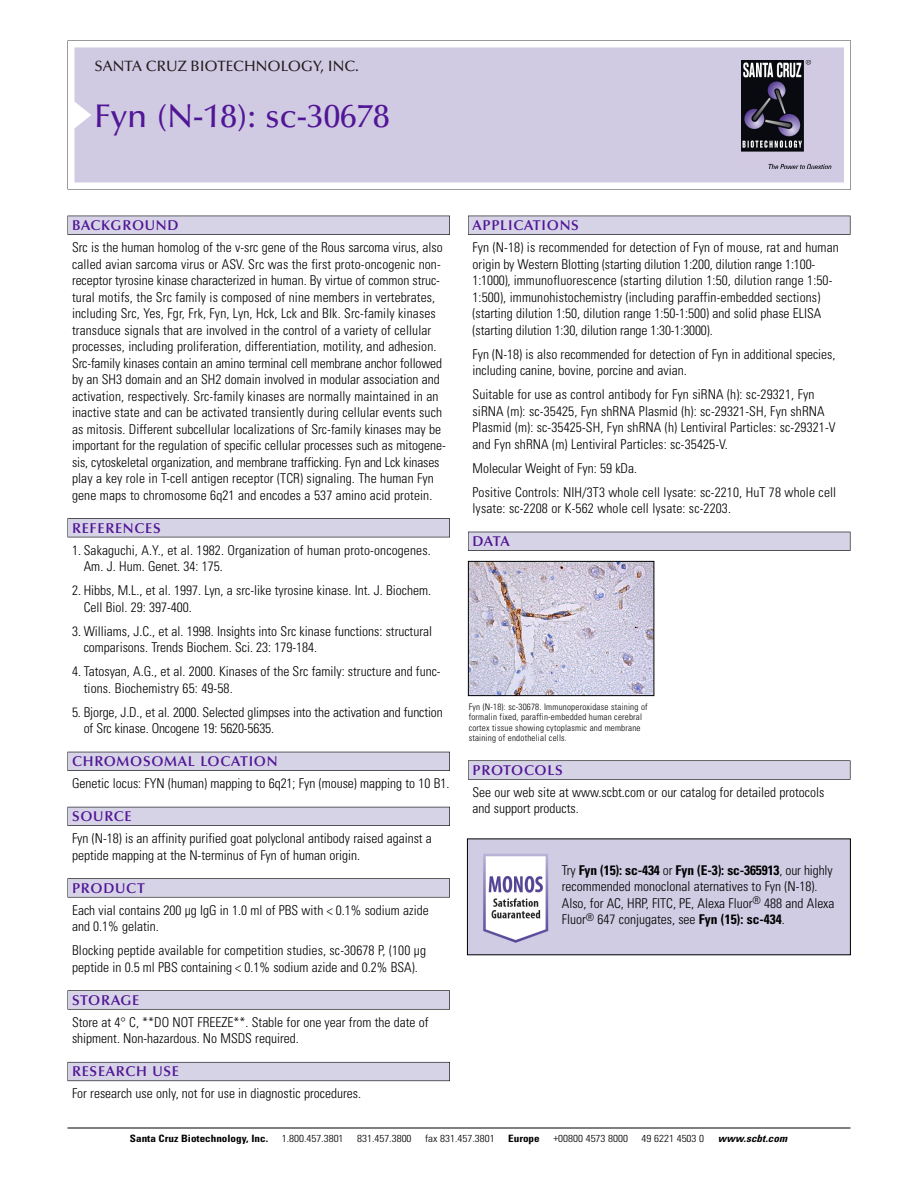
<style>
.page{position:relative;width:918px;height:1188px;background:#fff}
.page>*{position:absolute;margin:0;border:0;box-sizing:border-box;transform-origin:0 0}
.t1{font:500 33px "Optima";color:#511695}
.t2{font:500 15px "Optima";color:#231f20}
.t3{font:600 14.25px "Optima";letter-spacing:.05em;color:#511695}
.t4{font:300 condensed 13.5px/16.5px "Univers";color:#000}
.t5{font:300 condensed 10.2px "Univers";color:#000;scale:1.1 1}
.t6{font:700 condensed 10.2px "Univers";color:#000;scale:1.1 1}
.t7{font:italic 700 condensed 10.2px "Univers";letter-spacing:.005em;color:#000;scale:1.1 1}
.t8{font:300 condensed 9px/10.5px "Univers";letter-spacing:.02em;color:#000}
.s1{font-weight:700}
</style>
<div class="page">
<svg style="left:68px;top:40px;width:783px;height:149px"></svg>
<div style="left:74px;top:47px;width:770px;height:135px;background:#d1cae3"></div>
<img style="left:741px;top:60px;width:90px;height:108px">
<div style="left:68px;top:216px;width:382px;height:19px;background:#525155"></div>
<div style="left:68px;top:216px;width:381px;height:18px;background:#d7d3e7"></div>
<div style="left:68px;top:518px;width:382px;height:19px;background:#525155"></div>
<div style="left:68px;top:519px;width:381px;height:18px;background:#d7d3e7"></div>
<div style="left:68px;top:752px;width:382px;height:19px;background:#525158"></div>
<div style="left:68px;top:752px;width:381px;height:18px;background:#d7d3e7"></div>
<div style="left:68px;top:807px;width:382px;height:19px;background:#54535a"></div>
<div style="left:68px;top:807px;width:381px;height:18px;background:#d7d3e7"></div>
<svg style="left:68px;top:878px;width:382px;height:20px"></svg>
<div style="left:68px;top:879px;width:381px;height:18px;background:#d7d3e7"></div>
<div style="left:68px;top:990px;width:382px;height:20px;background:#626263"></div>
<div style="left:68px;top:991px;width:381px;height:18px;background:#d7d3e7"></div>
<div style="left:68px;top:1062px;width:382px;height:19px;background:#66646d"></div>
<div style="left:68px;top:1063px;width:381px;height:18px;background:#d7d3e7"></div>
<div style="left:468px;top:216px;width:382px;height:19px;background:#525155"></div>
<div style="left:468px;top:216px;width:382px;height:18px;background:#d7d3e7"></div>
<div style="left:468px;top:532px;width:382px;height:19px;background:#515055"></div>
<div style="left:468px;top:532px;width:382px;height:18px;background:#d7d3e7"></div>
<div style="left:468px;top:760px;width:382px;height:20px;background:#666"></div>
<div style="left:468px;top:761px;width:382px;height:18px;background:#d7d3e7"></div>
<hr style="left:68px;top:1128px;width:782px;height:1px;background:#000">
<img style="left:470px;top:563px;width:182px;height:131px">
<div style="left:468px;top:561px;width:186px;height:135px;border:1px solid #000"></div>
<img style="left:469px;top:840px;width:380px;height:113px">
<p class="t2" style="left:94px;top:61px;width:266px">SANTA CRUZ BIOTECHNOLOGY, INC.</p>
<h1 class="t1" style="left:94px;top:103px;width:297px">Fyn (N-18): sc-30678</h1>
<p class="t3" style="left:72px;top:219px;width:108px">BACKGROUND</p>
<p class="t4" style="left:72px;top:240px;width:375px">Src is the human homolog of the v-src gene of the Rous sarcoma virus, also called avian sarcoma virus or ASV. Src was the first proto-oncogenic non&shy;receptor tyrosine kinase characterized in human. By virtue of common struc&shy;tural motifs, the Src family is composed of nine members in vertebrates, including Src, Yes, Fgr, Frk, Fyn, Lyn, Hck, Lck and Blk. Src-family kinases transduce signals that are involved in the control of a variety of cellular processes, including proliferation, differentiation, motility, and adhesion.<br>Src-family kinases contain an amino terminal cell membrane anchor followed by an SH3 domain and an SH2 domain involved in modular association and activation, respectively. Src-family kinases are normally maintained in an inactive state and can be activated transiently during cellular events such as mitosis. Different subcellular localizations of Src-family kinases may be important for the regulation of specific cellular processes such as mitogene&shy;sis, cytoskeletal organization, and membrane trafficking. Fyn and Lck kinases play a key role in T-cell antigen receptor (TCR) signaling. The human Fyn gene maps to chromosome 6q21 and encodes a 537 amino acid protein.</p>
<p class="t3" style="left:72px;top:522px;width:90px">REFERENCES</p>
<p class="t4" style="left:84px;top:543px;width:349px;text-indent:-12px">1. Sakaguchi, A.Y., et al. 1982. Organization of human proto-oncogenes.<br>Am. J. Hum. Genet. 34: 175.</p>
<p class="t4" style="left:84px;top:583px;width:349px;text-indent:-12px">2. Hibbs, M.L., et al. 1997. Lyn, a src-like tyrosine kinase. Int. J. Biochem.<br>Cell Biol. 29: 397-400.</p>
<p class="t4" style="left:84px;top:624px;width:350px;text-indent:-12px">3. Williams, J.C., et al. 1998. Insights into Src kinase functions: structural comparisons. Trends Biochem. Sci. 23: 179-184.</p>
<p class="t4" style="left:84px;top:664px;width:359px;text-indent:-12px">4. Tatosyan, A.G., et al. 2000. Kinases of the Src family: structure and func&shy;tions. Biochemistry 65: 49-58.</p>
<p class="t4" style="left:84px;top:705px;width:361px;text-indent:-12px">5. Bjorge, J.D., et al. 2000. Selected glimpses into the activation and function of Src kinase. Oncogene 19: 5620-5635.</p>
<p class="t3" style="left:72px;top:756px;width:207px">CHROMOSOMAL LOCATION</p>
<p class="t4" style="left:72px;top:776px;width:379px">Genetic locus: FYN (human) mapping to 6q21; Fyn (mouse) mapping to 10 B1.</p>
<p class="t3" style="left:72px;top:811px;width:61px">SOURCE</p>
<p class="t4" style="left:72px;top:831px;width:361px">Fyn (N-18) is an affinity purified goat polyclonal antibody raised against a peptide mapping at the N-terminus of Fyn of human origin.</p>
<p class="t3" style="left:72px;top:882px;width:74px">PRODUCT</p>
<p class="t4" style="left:72px;top:903px;width:358px">Each vial contains 200 µg IgG in 1.0 ml of PBS with &lt; 0.1% sodium azide and 0.1% gelatin.</p>
<p class="t4" style="left:72px;top:943px;width:356px">Blocking peptide available for competition studies, sc-30678 P, (100 µg peptide in 0.5 ml PBS containing &lt; 0.1% sodium azide and 0.2% BSA).</p>
<p class="t3" style="left:72px;top:994px;width:69px">STORAGE</p>
<p class="t4" style="left:72px;top:1015px;width:358px">Store at 4° C, **DO NOT FREEZE**. Stable for one year from the date of shipment. Non-hazardous. No MSDS required.</p>
<p class="t3" style="left:72px;top:1066px;width:109px">RESEARCH USE</p>
<p class="t4" style="left:72px;top:1087px;width:290px">For research use only, not for use in diagnostic procedures.</p>
<p class="t3" style="left:473px;top:219px;width:108px">APPLICATIONS</p>
<p class="t4" style="left:473px;top:240px;width:368px">Fyn (N-18) is recommended for detection of Fyn of mouse, rat and human origin by Western Blotting (starting dilution 1:200, dilution range 1:100- 1:1000), immunofluorescence (starting dilution 1:50, dilution range 1:50- 1:500), immunohistochemistry (including paraffin-embedded sections) (starting dilution 1:50, dilution range 1:50-1:500) and solid phase ELISA (starting dilution 1:30, dilution range 1:30-1:3000).</p>
<p class="t4" style="left:473px;top:347px;width:364px">Fyn (N-18) is also recommended for detection of Fyn in additional species, including canine, bovine, porcine and avian.</p>
<p class="t4" style="left:473px;top:387px;width:365px">Suitable for use as control antibody for Fyn siRNA (h): sc-29321, Fyn siRNA (m): sc-35425, Fyn shRNA Plasmid (h): sc-29321-SH, Fyn shRNA Plasmid (m): sc-35425-SH, Fyn shRNA (h) Lentiviral Particles: sc-29321-V and Fyn shRNA (m) Lentiviral Particles: sc-35425-V.</p>
<p class="t4" style="left:473px;top:457px;width:365px;line-height:24px">Molecular Weight of Fyn: 59 kDa.<br>Positive Controls: NIH/3T3 whole cell lysate: sc-2210, HuT 78 whole cell</p>
<p class="t4" style="left:473px;top:501px;width:260px">lysate: sc-2208 or K-562 whole cell lysate: sc-2203.</p>
<p class="t3" style="left:473px;top:536px;width:39px">DATA</p>
<p class="t8" style="left:469px;top:702px;width:181px">Fyn (N-18): sc-30678. Immunoperoxidase staining of formalin fixed, paraffin-embedded human cerebral cortex tissue showing cytoplasmic and membrane staining of endothelial cells.</p>
<p class="t3" style="left:473px;top:764px;width:92px">PROTOCOLS</p>
<p class="t4" style="left:473px;top:785px;width:353px">See our web site at www.scbt.com or our catalog for detailed protocols and support products.</p>
<p class="t4" style="left:562px;top:863px;width:274px">Try <span class="s1">Fyn (15): sc-434</span> or <span class="s1">Fyn (E-3): sc-365913</span>, our highly recommended monoclonal aternatives to Fyn (N-18).<br>Also, for AC, HRP, FITC, PE, Alexa Fluor<sup>®</sup> 488 and Alexa Fluor<sup>®</sup> 647 conjugates, see <span class="s1">Fyn (15): sc-434</span>.</p>
<p class="t6" style="left:130px;top:1135px;width:127px">Santa Cruz Biotechnology, Inc.</p>
<p class="t5" style="left:282px;top:1135px;width:58px">1.800.457.3801</p>
<p class="t5" style="left:357px;top:1135px;width:51px">831.457.3800</p>
<p class="t5" style="left:425px;top:1135px;width:65px">fax 831.457.3801</p>
<p class="t6" style="left:508px;top:1135px;width:30px">Europe</p>
<p class="t5" style="left:553px;top:1135px;width:69px">+00800 4573 8000</p>
<p class="t5" style="left:642px;top:1135px;width:58px">49 6221 4503 0</p>
<p class="t7" style="left:718px;top:1135px;width:64px">www.scbt.com</p>
</div>
